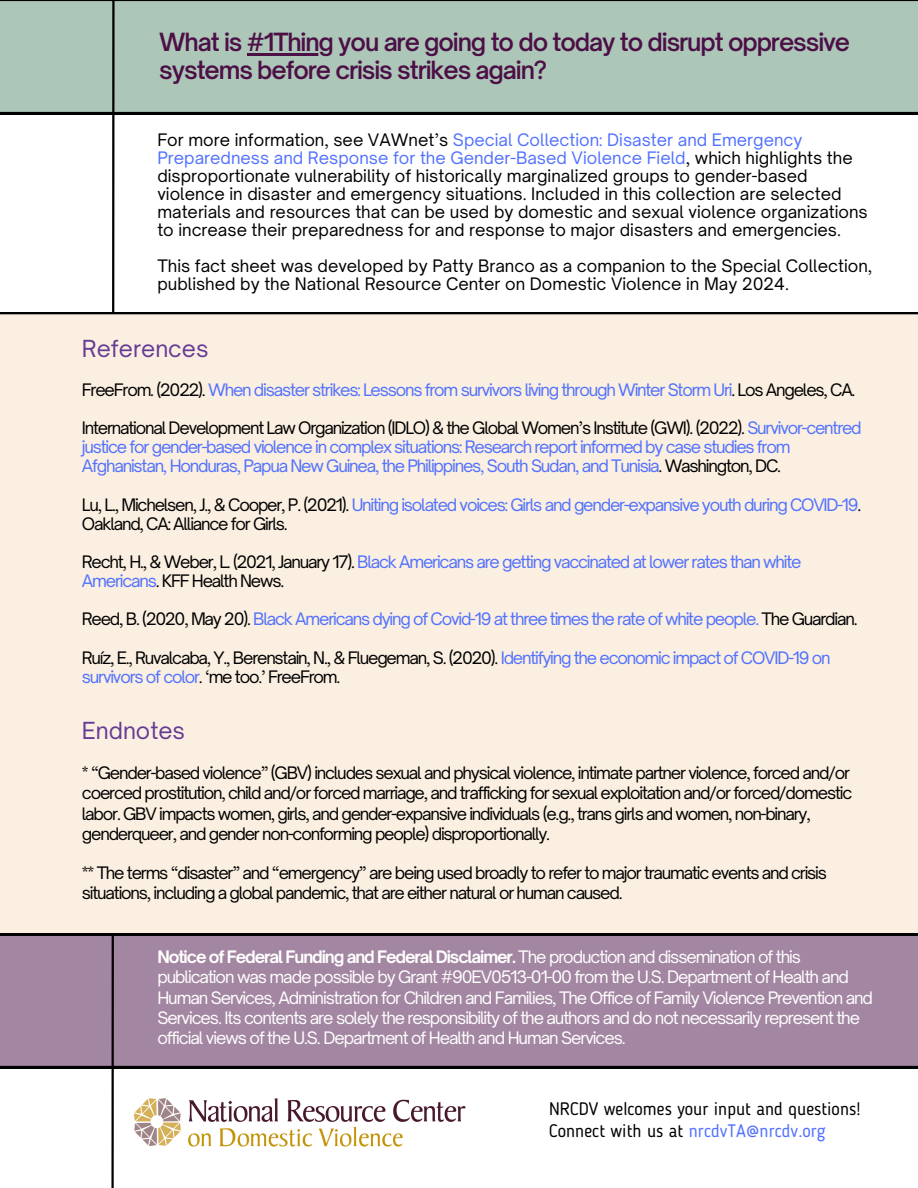
<style>
.page{position:relative;width:918px;height:1188px;background:#fff}
.page>*{position:absolute;margin:0;border:0;box-sizing:border-box;transform-origin:0 0}
.t1{font:600 24px/28.2px "Open Sauce One";letter-spacing:-.045em;color:#4c0f46}
.t2{font:22.5px "Open Sauce One";color:#663b96}
.t3{font:18px/22.5px "Blogger Sans";color:#000}
.t4{font:16.5px/20.2px "Open Sauce One";letter-spacing:-.07em;color:#000001}
.t5{font:16.5px/19.2px "Open Sauce One";letter-spacing:-.07em;color:#5271ff}
.t6{font:16.5px/18px "Open Sauce One";color:#000001}
.t7{font:16.5px/20.2px "Open Sauce One";letter-spacing:-.065em;color:#fff}
.s1{color:#5271ff}
.s2{color:#000001}
.s3{font-weight:700}
</style>
<div class="page">
<div style="left:0;top:0;width:918px;height:114px;background:#acc6b8"></div>
<div style="left:0;top:935px;width:918px;height:133px;background:#a386a1"></div>
<svg style="left:110px;top:0;width:6px;height:1188px"></svg>
<div style="left:0;top:312px;width:918px;height:623px;background:#faefe0"></div>
<img style="left:133px;top:1098px;width:333px;height:49px">
<hr style="left:247px;top:53px;width:86px;height:2px;background:#4c0f46">
<h1 class="t1" style="left:159px;top:28px;width:692px">What is #1Thing you are going to do today to disrupt oppressive systems before crisis strikes again?</h1>
<p class="t6" style="left:157px;top:131px;width:712px">For more information, see VAWnet’s <span class="s1">Special Collection: Disaster and Emergency Preparedness and Response for the Gender-Based Violence Field</span>, which highlights the disproportionate vulnerability of historically marginalized groups to gender-based violence in disaster and emergency situations. Included in this collection are selected materials and resources that can be used by domestic and sexual violence organizations to increase their preparedness for and response to major disasters and emergencies.</p>
<p class="t6" style="left:157px;top:257px;width:716px">This fact sheet was developed by Patty Branco as a companion to the Special Collection, published by the National Resource Center on Domestic Violence in May 2024.</p>
<h2 class="t2" style="left:82px;top:334px;width:128px">References</h2>
<p class="t5" style="left:82px;top:380px;width:775px"><span class="s2">FreeFrom. (2022).</span> When disaster strikes: Lessons from survivors living through Winter Storm Uri<span class="s2">. Los Angeles, CA.</span></p>
<p class="t5" style="left:82px;top:418px;width:781px"><span class="s2">International Development Law Organization (IDLO) &amp; the Global Women’s Institute (GWI). (2022).</span> Survivor-centred justice for gender-based violence in complex situations: Research report informed by case studies from<br>Afghanistan, Honduras, Papua New Guinea, the Philippines, South Sudan, and Tunisia<span class="s2">. Washington, DC.</span></p>
<p class="t4" style="left:82px;top:495px;width:781px;line-height:19.2px">Lu, L., Michelsen, J., &amp; Cooper, P. (2021). <span class="s1">Uniting isolated voices: Girls and gender-expansive youth during COVID-19</span>.<br>Oakland, CA: Alliance for Girls.</p>
<p class="t5" style="left:82px;top:552px;width:721px"><span class="s2">Recht, H., &amp; Weber, L. (2021, January 17).</span> Black Americans are getting vaccinated at lower rates than white<br>Americans<span class="s2">. KFF Health News.</span></p>
<p class="t5" style="left:82px;top:610px;width:777px"><span class="s2">Reed, B. (2020, May 20).</span> Black Americans dying of Covid-19 at three times the rate of white people. <span class="s2">The Guardian.</span></p>
<p class="t4" style="left:82px;top:648px;width:750px;line-height:19.2px">Ruíz, E., Ruvalcaba, Y., Berenstain, N., &amp; Fluegeman, S. (2020). <span class="s1">Identifying the economic impact of COVID-19 on survivors of color</span>. ‘me too.’ FreeFrom.</p>
<h2 class="t2" style="left:82px;top:716px;width:105px">Endnotes</h2>
<p class="t4" style="left:82px;top:763px;width:772px">* “Gender-based violence” (GBV) includes sexual and physical violence, intimate partner violence, forced and/or coerced prostitution, child and/or forced marriage, and trafficking for sexual exploitation and/or forced/domestic labor. GBV impacts women, girls, and gender-expansive individuals (e.g., trans girls and women, non-binary, genderqueer, and gender non-conforming people) disproportionally.</p>
<p class="t4" style="left:82px;top:863px;width:747px">** The terms “disaster” and “emergency” are being used broadly to refer to major traumatic events and crisis situations, including a global pandemic, that are either natural or human caused.</p>
<p class="t7" style="left:157px;top:947px;width:717px"><span class="s3">Notice of Federal Funding and Federal Disclaimer.</span> The production and dissemination of this publication was made possible by Grant #90EV0513-01-00 from the U.S. Department of Health and Human Services, Administration for Children and Families, The Office of Family Violence Prevention and Services. Its contents are solely the responsibility of the authors and do not necessarily represent the official views of the U.S. Department of Health and Human Services.</p>
<p class="t3" style="left:549px;top:1099px;width:313px">NRCDV welcomes your input and questions!<br>Connect with us at <span class="s1">nrcdvTA@nrcdv.org</span></p>
</div>
